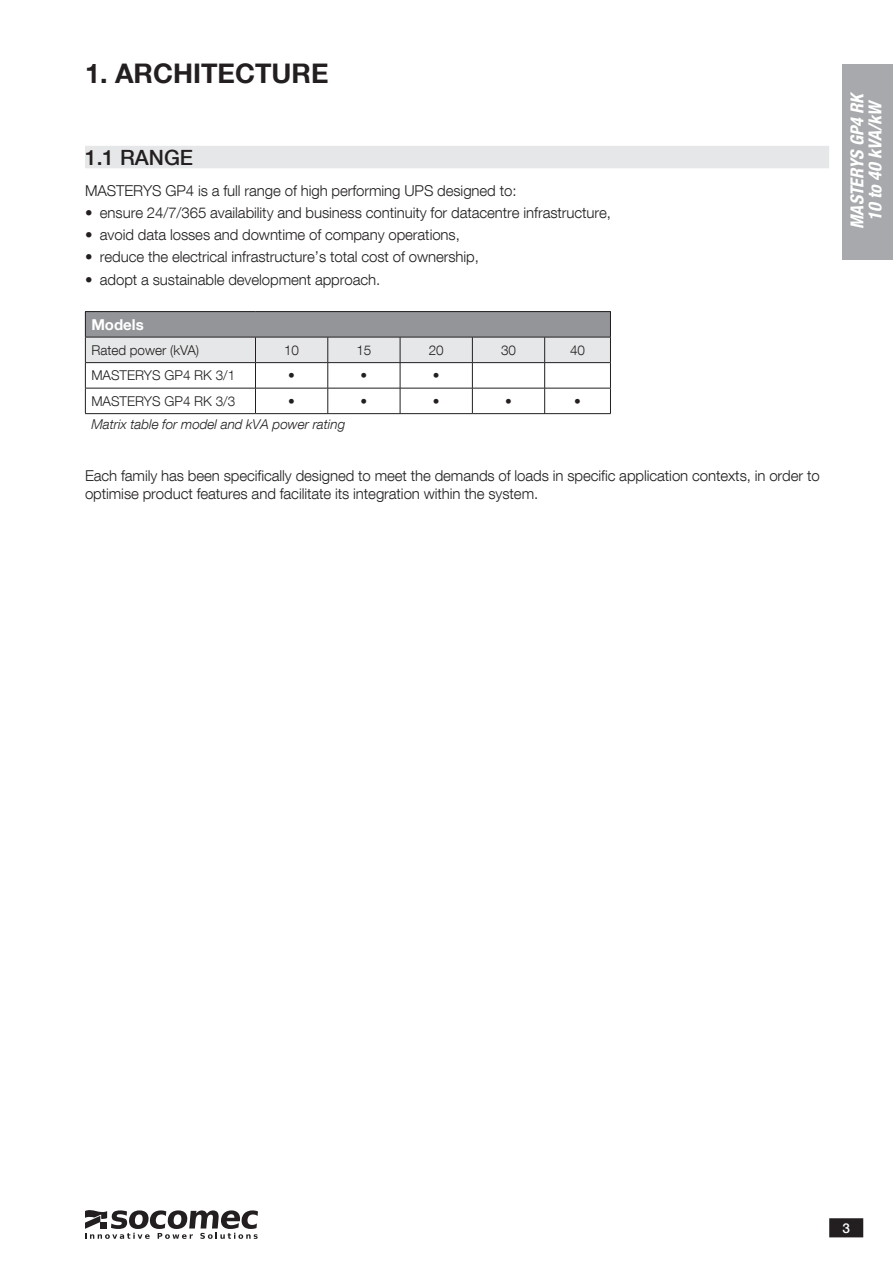
<style>
.page{position:relative;width:893px;height:1263px;background:#fff}
.page>*{position:absolute;margin:0;border:0;box-sizing:border-box;transform-origin:0 0}
.t1{font:700 27px "Helvetica Neue LT Com";color:#231f20}
.t2{font:500 21px "Helvetica Neue LT Com";color:#231f20}
.t3{font:italic 700 condensed 18px/18px "Helvetica Neue LT Com";color:#fff;text-align:center}
.t4{font:300 15px/18px "Helvetica Neue LT Com";letter-spacing:-.005em;color:#231f20}
.t5{font:700 15px "Helvetica Neue LT Com";color:#fff}
.t6{font:300 13.5px "Helvetica Neue LT Com";color:#231f20}
.t7{font:italic 300 13.5px "Helvetica Neue LT Com";color:#231f20}
.t8{font:500 13.5px "Helvetica Neue LT Com";color:#fff}
</style>
<div class="page">
<div style="left:85px;top:146px;width:744px;height:22px;background:#e6e7e8"></div>
<hr style="left:85px;top:311px;width:170px;height:1px;background:#231f20">
<hr style="left:255px;top:311px;width:356px;height:1px;background:#231f20">
<hr style="left:472px;top:413px;width:139px;height:1px;background:#231f20">
<hr style="left:255px;top:413px;width:217px;height:1px;background:#231f20">
<hr style="left:85px;top:413px;width:170px;height:1px;background:#231f20">
<svg style="left:85px;top:312px;width:526px;height:101px"></svg>
<hr style="left:328px;top:388px;width:144px;height:1px;background:#231f20">
<div style="left:842px;top:64px;width:51px;height:195px;background:#a7a9ac"></div>
<svg style="left:85px;top:1210px;width:173px;height:29px"></svg>
<div style="left:100px;top:1222px;width:7px;height:7px;background:#231f20"></div>
<div style="left:830px;top:1219px;width:32px;height:18px;background:#231f20"></div>
<div style="left:829px;top:1218px;width:34px;height:19px;border:2px solid #231f20"></div>
<h1 class="t1" style="left:85px;top:64px;width:245px">1. ARCHITECTURE</h1>
<h2 class="t2" style="left:85px;top:150px;width:110px">1.1 RANGE</h2>
<p class="t4" style="left:85px;top:184px;width:433px">MASTERYS GP4 is a full range of high performing UPS designed to:</p>
<p class="t4" style="left:85px;top:206px;width:528px">• ensure 24/7/365 availability and business continuity for datacentre infrastructure,</p>
<p class="t4" style="left:85px;top:228px;width:376px">• avoid data losses and downtime of company operations,</p>
<p class="t4" style="left:85px;top:250px;width:395px">• reduce the electrical infrastructure’s total cost of ownership,</p>
<p class="t4" style="left:85px;top:273px;width:297px">• adopt a sustainable development approach.</p>
<p class="t5" style="left:91px;top:319px;width:54px">Models</p>
<p class="t6" style="left:91px;top:345px;width:109px">Rated power (kVA)</p>
<p class="t6" style="left:284px;top:345px;width:17px">10</p>
<p class="t6" style="left:356px;top:345px;width:17px">15</p>
<p class="t6" style="left:429px;top:345px;width:17px">20</p>
<p class="t6" style="left:501px;top:345px;width:17px">30</p>
<p class="t6" style="left:570px;top:345px;width:17px">40</p>
<p class="t6" style="left:91px;top:371px;width:145px">MASTERYS GP4 RK 3/1</p>
<p class="t6" style="left:288px;top:371px;width:8px">•</p>
<p class="t6" style="left:361px;top:371px;width:8px">•</p>
<p class="t6" style="left:433px;top:371px;width:8px">•</p>
<p class="t6" style="left:91px;top:396px;width:145px">MASTERYS GP4 RK 3/3</p>
<p class="t6" style="left:288px;top:396px;width:8px">•</p>
<p class="t6" style="left:361px;top:396px;width:8px">•</p>
<p class="t6" style="left:433px;top:396px;width:8px">•</p>
<p class="t6" style="left:505px;top:396px;width:8px">•</p>
<p class="t6" style="left:574px;top:396px;width:8px">•</p>
<p class="t7" style="left:91px;top:420px;width:255px">Matrix table for model and kVA power rating</p>
<p class="t4" style="left:85px;top:469px;width:736px">Each family has been specifically designed to meet the demands of loads in specific application contexts, in order to optimise product features and facilitate its integration within the system.</p>
<p class="t3" style="left:851px;top:229px;width:136px;rotate:-90deg">MASTERYS GP4 RK<br>10 to 40 kVA/kW</p>
<p class="t8" style="left:842px;top:1223px;width:9px">3</p>
</div>
